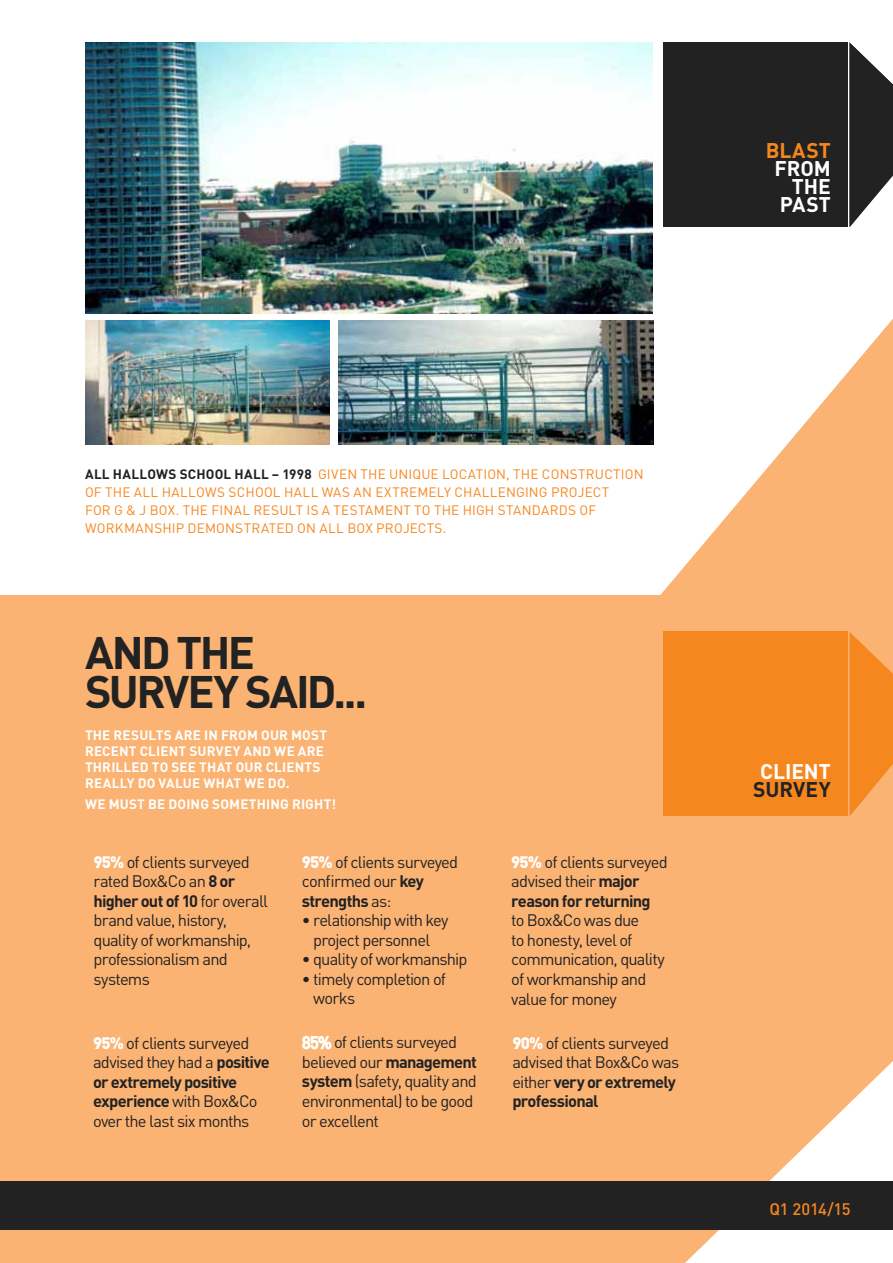
<style>
.page{position:relative;width:893px;height:1263px;background:#fff}
.page>*{position:absolute;margin:0;border:0;box-sizing:border-box;transform-origin:0 0}
.t1{font:700 45px/39px "DIN";letter-spacing:-.055em;color:#222223}
.t2{font:700 21px/18px "DIN";letter-spacing:-.005em;color:#fff;text-align:right}
.t3{font:700 21px "DIN";color:#222223}
.t4{font:700 21px "DIN";letter-spacing:.02em;color:#f6871f}
.t5{font:16.5px/19.5px "DIN";letter-spacing:-.05em;color:#222223}
.t6{font:500 16.5px "DIN";letter-spacing:-.02em;color:#f6871f}
.t7{font:13.5px "DIN";letter-spacing:.11em;color:#f6871f}
.t8{font:700 13.5px/16.2px "DIN";letter-spacing:.015em;color:#fff}
.t9{font:700 13.5px "DIN";letter-spacing:.015em;color:#222223}
.s1{font-weight:400;color:#f6871f}
.s2{font-weight:900;color:#fff}
.s3{font-weight:700}
</style>
<div class="page">
<img style="left:85px;top:43px;width:568px;height:271px">
<div style="left:0;top:595px;width:893px;height:668px;background:#fbb373"></div>
<svg style="left:660px;top:319px;width:233px;height:497px;fill:#fbb373"></svg>
<svg style="left:685px;top:1061px;width:208px;height:202px"></svg>
<div style="left:0;top:1181px;width:893px;height:49px;background:#222223"></div>
<div style="left:664px;top:631px;width:184px;height:185px;background:#f6871f"></div>
<div style="left:664px;top:43px;width:184px;height:184px;background:#222223"></div>
<svg style="left:849px;top:43px;width:44px;height:184px"></svg>
<svg style="left:849px;top:632px;width:44px;height:184px"></svg>
<svg style="left:302px;top:1035px;width:30px;height:15px"></svg>
<img style="left:85px;top:320px;width:245px;height:125px">
<img style="left:339px;top:320px;width:314px;height:124px">
<p class="t4" style="left:766px;top:136px;width:67px">BLAST</p>
<p class="t2" style="left:774px;top:158px;width:58px">FROM<br>THE<br>PAST</p>
<p class="t9" style="left:85px;top:465px;width:366px">ALL HALLOWS SCHOOL HALL – 1998 <span class="s1">given the unique locatio</span></p>
<p class="t7" style="left:496px;top:466px;width:116px">n, The constructio</p>
<p class="t7" style="left:634px;top:466px;width:11px">n</p>
<p class="t7" style="left:85px;top:484px;width:87px">of the All Hallows</p>
<p class="t7" style="left:229px;top:484px;width:36px">School</p>
<p class="t7" style="left:284px;top:484px;width:10px">Hall</p>
<p class="t7" style="left:322px;top:484px;width:11px">was</p>
<p class="t7" style="left:353px;top:484px;width:66px">an extremel</p>
<p class="t7" style="left:444px;top:484px;width:38px">y challe</p>
<p class="t7" style="left:506px;top:484px;width:88px">nging project</p>
<p class="t7" style="left:85px;top:502px;width:258px">for G &amp; J Box. The final result is a testame</p>
<p class="t7" style="left:393px;top:502px;width:195px">nt to the high standards of</p>
<p class="t7" style="left:85px;top:520px;width:40px">workma</p>
<p class="t7" style="left:144px;top:520px;width:54px">nship demo</p>
<p class="t7" style="left:225px;top:520px;width:45px">nstrated</p>
<p class="t7" style="left:297px;top:520px;width:32px">on all</p>
<p class="t7" style="left:347px;top:520px;width:72px">BOX Projects</p>
<p class="t7" style="left:443px;top:520px;width:5px">.</p>
<h1 class="t1" style="left:85px;top:631px;width:284px">AND THE<br>SURVEY SAID...</h1>
<p class="t8" style="left:85px;top:726px;width:244px">THE RESULTS ARE IN FROM OUR MOST<br>RECENT CLIENT SURVEY AND WE ARE<br>THRILLED TO SEE THAT OUR CLIENTS<br>REALLY DO VALUE WHAT WE DO.</p>
<p class="t8" style="left:85px;top:795px;width:253px">WE MUST BE DOING SOMETHING RIGHT!</p>
<p class="t5" style="left:94px;top:852px;width:176px"><span class="s2">95%</span> of clients surveyed rated Box&amp;Co an <span class="s3">8 OR<br>HIGHER OUT OF 10</span> for overall brand value, history, quality of workmanship, professionalism and systems</p>
<p class="t5" style="left:302px;top:852px;width:158px"><span class="s2">95%</span> of clients surveyed confirmed our <span class="s3">KEY<br>STRENGTHS</span> as:</p>
<p class="t5" style="left:302px;top:910px;width:148px;text-align:center">• relationship with key project personnel</p>
<p class="t5" style="left:302px;top:949px;width:167px">• quality of workmanship</p>
<p class="t5" style="left:313px;top:969px;width:134px;text-indent:-11px">• timely completion of works</p>
<p class="t5" style="left:93px;top:1033px;width:178px"><span class="s2">95%</span> of clients surveyed advised they had a <span class="s3">POSITIVE<br>OR EXTREMELY POSITIVE<br>EXPERIENCE</span> with Box&amp;Co over the last six months</p>
<p class="t5" style="left:302px;top:1032px;width:177px;text-indent:32px">of clients surveyed believed our <span class="s3">MANAGEMENT<br>SYSTEM</span> (safety, quality and environmental) to be good or excellent</p>
<p class="t5" style="left:511px;top:852px;width:158px"><span class="s2">95%</span> of clients surveyed advised their <span class="s3">MAJOR<br>REASON FOR RETURNING</span></p>
<p class="t5" style="left:511px;top:910px;width:155px">to Box&amp;Co was due<br>to honesty, level of communication, quality of workmanship and value for money</p>
<p class="t5" style="left:512px;top:1033px;width:168px"><span class="s2">90%</span> of clients surveyed advised that Box&amp;Co was either <span class="s3">VERY OR EXTREMELY<br>PROFESSIONAL</span></p>
<p class="t2" style="left:760px;top:761px;width:72px">CLIENT</p>
<p class="t3" style="left:753px;top:775px;width:79px">SURVEY</p>
<p class="t6" style="left:770px;top:1198px;width:82px">Q1 2014/15</p>
</div>
